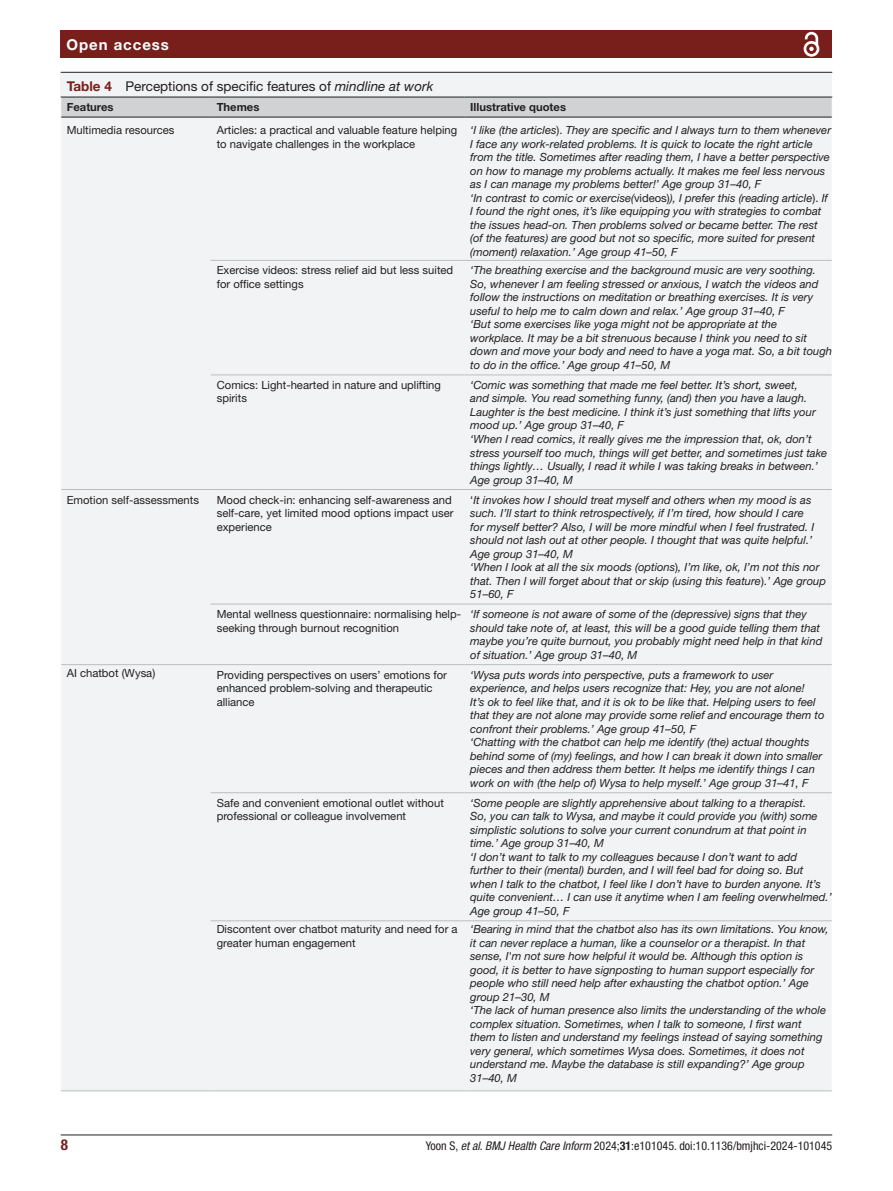
<style>
.page{position:relative;width:893px;height:1191px;background:#fff}
.page>*{position:absolute;margin:0;border:0;box-sizing:border-box;transform-origin:0 0}
.t1{font:700 15px "Helvetica Neue LT Std";letter-spacing:.065em;color:#fff}
.t2{font:700 condensed 15px "Helvetica Neue LT Std";color:#791f1b}
.t3{font:13.5px "Helvetica Neue LT Std";color:#231f20}
.t4{font:condensed 12px "Helvetica Neue LT Std";color:#231f20}
.t5{font:italic 11.25px/13.5px "Helvetica Neue LT Std";color:#231f20}
.t6{font:11.25px/13.5px "Helvetica Neue LT Std";color:#231f20}
.t7{font:700 11.25px "Helvetica Neue LT Std";color:#231f20}
.s1{font-weight:700;color:#791f1b}
.s2{font-style:italic}
.s3{font-style:normal}
.s4{font-weight:700}
</style>
<div class="page">
<hr style="left:61px;top:1134px;width:771px;height:1px;background:#231f20">
<div style="left:61px;top:31px;width:771px;height:27px;background:#791f1b"></div>
<svg style="left:803px;top:31px;width:17px;height:26px"></svg>
<div style="left:61px;top:73px;width:771px;height:1018px;background:#f2f3f4"></div>
<hr style="left:61px;top:72px;width:771px;height:1px;background:#231f20">
<hr style="left:61px;top:117px;width:150px;height:1px;background:#231f20">
<hr style="left:211px;top:117px;width:253px;height:1px;background:#231f20">
<hr style="left:464px;top:117px;width:368px;height:1px;background:#231f20">
<hr style="left:211px;top:260px;width:253px;height:1px;background:#bcbdc0">
<hr style="left:464px;top:260px;width:368px;height:1px;background:#bcbdc0">
<hr style="left:211px;top:375px;width:253px;height:1px;background:#bcbdc0">
<hr style="left:464px;top:375px;width:368px;height:1px;background:#bcbdc0">
<hr style="left:61px;top:489px;width:150px;height:1px;background:#bcbdc0">
<hr style="left:211px;top:489px;width:253px;height:1px;background:#bcbdc0">
<hr style="left:464px;top:489px;width:368px;height:1px;background:#bcbdc0">
<hr style="left:211px;top:604px;width:253px;height:1px;background:#bcbdc0">
<hr style="left:464px;top:604px;width:368px;height:1px;background:#bcbdc0">
<hr style="left:211px;top:664px;width:253px;height:1px;background:#bcbdc0">
<hr style="left:464px;top:664px;width:368px;height:1px;background:#bcbdc0">
<hr style="left:211px;top:792px;width:253px;height:1px;background:#bcbdc0">
<hr style="left:464px;top:792px;width:368px;height:1px;background:#bcbdc0">
<hr style="left:61px;top:664px;width:150px;height:1px;background:#bcbdc0">
<hr style="left:61px;top:1090px;width:150px;height:1px;background:#bcbdc0">
<hr style="left:211px;top:920px;width:253px;height:1px;background:#bcbdc0">
<hr style="left:211px;top:1090px;width:253px;height:1px;background:#bcbdc0">
<hr style="left:464px;top:920px;width:368px;height:1px;background:#bcbdc0">
<hr style="left:464px;top:1090px;width:368px;height:1px;background:#bcbdc0">
<svg style="left:60px;top:97px;width:773px;height:20px;background:#c8c9cb"></svg>
<h1 class="t1" style="left:66px;top:35px;width:104px">Open access</h1>
<p class="t3" style="left:67px;top:78px;width:368px"><span class="s1">Table 4</span> Perceptions of specific features of <span class="s2">mindline at work</span></p>
<p class="t7" style="left:67px;top:100px;width:48px">Features</p>
<p class="t7" style="left:217px;top:100px;width:44px">Themes</p>
<p class="t7" style="left:470px;top:100px;width:97px">Illustrative quotes</p>
<p class="t6" style="left:67px;top:123px;width:109px">Multimedia resources</p>
<p class="t6" style="left:217px;top:123px;width:242px">Articles: a practical and valuable feature helping to navigate challenges in the workplace</p>
<p class="t5" style="left:470px;top:123px;width:362px">‘I like (the articles<span class="s3">).</span> They are specific and I always turn to them whenever I face any work-related problems. It is quick to locate the right article from the title. Sometimes after reading them, I have a better perspective on how to manage my problems actually. It makes me feel less nervous as I can manage my problems better!’ Age group 31–40, F<br>‘In contrast to comic or exercise(<span class="s3">videos)</span>), I prefer this (reading article<span class="s3">).</span> If I found the right ones, it’s like equipping you with strategies to combat the issues head-on. Then problems solved or became better. The rest (of the features) are good but not so specific, more suited for present (moment) relaxation.’ Age group 41–50, F</p>
<p class="t6" style="left:217px;top:263px;width:238px">Exercise videos: stress relief aid but less suited for office settings</p>
<p class="t5" style="left:470px;top:263px;width:363px">‘The breathing exercise and the background music are very soothing.<br>So, whenever I am feeling stressed or anxious, I watch the videos and follow the instructions on meditation or breathing exercises. It is very useful to help me to calm down and relax.’ Age group 31–40, F<br>‘But some exercises like yoga might not be appropriate at the workplace. It may be a bit strenuous because I think you need to sit down and move your body and need to have a yoga mat. So, a bit tough to do in the office.’ Age group 41–50, M</p>
<p class="t6" style="left:217px;top:378px;width:226px">Comics: Light-hearted in nature and uplifting spirits</p>
<p class="t5" style="left:470px;top:378px;width:358px">‘Comic was something that made me feel better. It’s short, sweet,<br>and simple. You read something funny, (and) then you have a laugh.<br>Laughter is the best medicine. I think it’s just something that lifts your mood up.’ Age group 31–40, F<br>‘When I read comics, it really gives me the impression that, ok, don’t stress yourself too much, things will get better, and sometimes just take things lightly… Usually, I read it while I was taking breaks in between.’ Age group 31–40, M</p>
<p class="t6" style="left:67px;top:492px;width:134px">Emotion self-assessments</p>
<p class="t6" style="left:217px;top:492px;width:238px">Mood check-in: enhancing self-awareness and self-care, yet limited mood options impact user experience</p>
<p class="t5" style="left:470px;top:492px;width:357px"><span class="s3">‘</span>It invokes how I should treat myself and others when my mood is as such. I’ll start to think retrospectively, if I’m tired, how should I care<br>for myself better? Also, I will be more mindful when I feel frustrated. I should not lash out at other people. I thought that was quite helpful.’ Age group 31–40, M<br>‘When I look at all the six moods (options<span class="s3">)</span>, I’m like, ok, I’m not this nor that. Then I will forget about that or skip (using this feature<span class="s3">).</span>’ Age group 51–60, F</p>
<p class="t6" style="left:217px;top:607px;width:246px">Mental wellness questionnaire: normalising help&shy;seeking through burnout recognition</p>
<p class="t5" style="left:470px;top:607px;width:354px">‘If someone is not aware of some of the (depressive) signs that they should take note of, at least, this will be a good guide telling them that maybe you’re quite burnout, you probably might need help in that kind of situation.’ Age group 31–40, M</p>
<p class="t6" style="left:67px;top:666px;width:90px">AI chatbot (Wysa)</p>
<p class="t6" style="left:217px;top:668px;width:232px">Providing perspectives on users’ emotions for enhanced problem-solving and therapeutic alliance</p>
<p class="t5" style="left:470px;top:667px;width:356px">‘Wysa puts words into perspective, puts a framework to user experience, and helps users recognize that: Hey, you are not alone!<br>It’s ok to feel like that, and it is ok to be like that. Helping users to feel that they are not alone may provide some relief and encourage them to confront their problems.’ Age group 41–50, F<br>‘Chatting with the chatbot can help me identify (the) actual thoughts behind some of (my) feelings, and how I can break it down into smaller pieces and then address them better. It helps me identify things I can work on with (the help of) Wysa to help myself.’ Age group 31–41, F</p>
<p class="t6" style="left:217px;top:796px;width:229px">Safe and convenient emotional outlet without professional or colleague involvement</p>
<p class="t5" style="left:470px;top:796px;width:363px">‘Some people are slightly apprehensive about talking to a therapist.<br>So, you can talk to Wysa, and maybe it could provide you (with) some simplistic solutions to solve your current conundrum at that point in time.’ Age group 31–40, M<br>‘I don’t want to talk to my colleagues because I don’t want to add further to their (mental) burden, and I will feel bad for doing so. But when I talk to the chatbot, I feel like I don’t have to burden anyone. It’s quite convenient… I can use it anytime when I am feeling overwhelmed.’ Age group 41–50, F</p>
<p class="t6" style="left:217px;top:922px;width:242px">Discontent over chatbot maturity and need for a greater human engagement</p>
<p class="t5" style="left:470px;top:922px;width:360px">‘Bearing in mind that the chatbot also has its own limitations. You know, it can never replace a human, like a counselor or a therapist. In that sense, I'm not sure how helpful it would be. Although this option is good, it is better to have signposting to human support especially for people who still need help after exhausting the chatbot option.’ Age group 21–30, M<br>‘The lack of human presence also limits the understanding of the whole complex situation. Sometimes, when I talk to someone, I first want them to listen and understand my feelings instead of saying something very general, which sometimes Wysa does. Sometimes, it does not understand me. Maybe the database is still expanding?’ Age group 31–40, M</p>
<h1 class="t2" style="left:61px;top:1135px;width:9px">8</h1>
<p class="t4" style="left:426px;top:1138px;width:408px">Yoon S, <span class="s2">et al</span>. <span class="s2">BMJ Health Care Inform</span> 2024;<span class="s4">31</span>:e101045. doi:10.1136/bmjhci-2024-101045</p>
</div>
